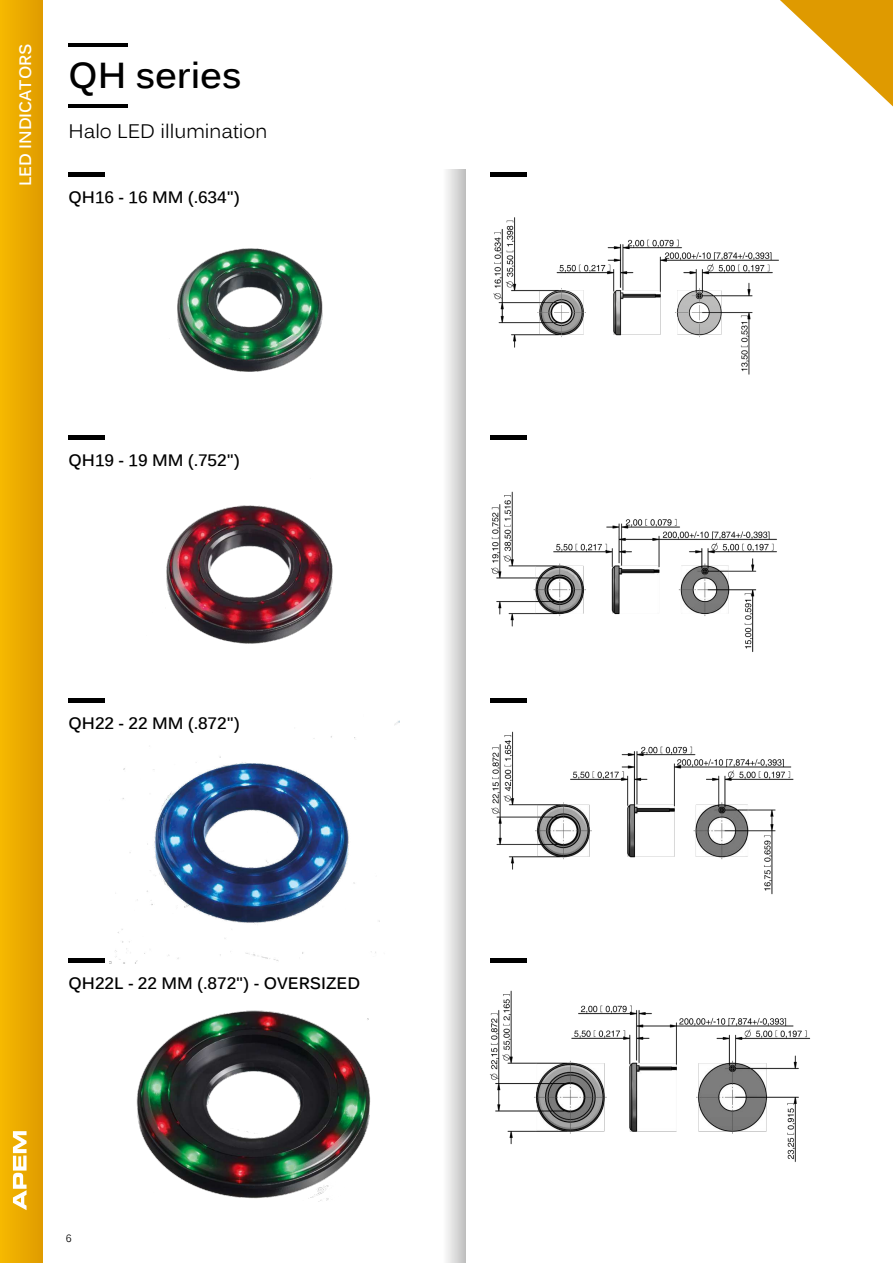
<style>
.page{position:relative;width:893px;height:1263px;background:#fff}
.page>*{position:absolute;margin:0;border:0;box-sizing:border-box;transform-origin:0 0}
.t1{font:700 36px "Kalinga";color:#000}
.t2{font:19.5px "Kalinga";color:#000}
.t3{font:700 16.5px "Kalinga";color:#000}
.t4{font:700 16.5px "Kalinga";color:#fff}
.t5{font:10.5px "Kalinga";color:#000}
</style>
<div class="page">
<hr style="left:69px;top:104px;width:59px;height:3px;background:#000">
<hr style="left:69px;top:43px;width:59px;height:4px;background:#000">
<hr style="left:69px;top:172px;width:36px;height:4px;background:#000">
<hr style="left:490px;top:172px;width:37px;height:4px;background:#000">
<img style="left:493px;top:218px;width:286px;height:157px">
<hr style="left:69px;top:435px;width:36px;height:4px;background:#000">
<hr style="left:490px;top:435px;width:37px;height:4px;background:#000">
<img style="left:490px;top:491px;width:287px;height:212px">
<hr style="left:69px;top:698px;width:36px;height:4px;background:#000">
<hr style="left:490px;top:698px;width:37px;height:4px;background:#000">
<img style="left:490px;top:731px;width:304px;height:232px">
<hr style="left:69px;top:958px;width:36px;height:4px;background:#000">
<hr style="left:490px;top:958px;width:37px;height:4px;background:#000">
<img style="left:490px;top:990px;width:321px;height:172px">
<div style="left:442px;top:170px;width:24px;height:1093px;background:linear-gradient(to right,#fff,#c2c1c1)"></div>
<img style="left:136px;top:1010px;width:235px;height:192px">
<img style="left:109px;top:720px;width:291px;height:243px">
<img style="left:166px;top:505px;width:167px;height:139px">
<img style="left:177px;top:248px;width:146px;height:124px">
<div style="left:0;top:0;width:42px;height:1263px;background:linear-gradient(to right,#f6b900,#e19d00)"></div>
<svg style="left:13px;top:1131px;width:14px;height:79px"></svg>
<svg style="left:780px;top:0;width:113px;height:106px"></svg>
<p class="t4" style="left:19px;top:186px;width:144px;rotate:-90deg">LED INDICATORS</p>
<h1 class="t1" style="left:69px;top:62px;width:174px">QH series</h1>
<p class="t2" style="left:69px;top:124px;width:200px">Halo LED illumination</p>
<p class="t3" style="left:69px;top:191px;width:173px">QH16 - 16 MM (.634")</p>
<p class="t3" style="left:69px;top:454px;width:173px">QH19 - 19 MM (.752")</p>
<p class="t3" style="left:69px;top:717px;width:173px">QH22 - 22 MM (.872")</p>
<p class="t3" style="left:69px;top:977px;width:293px">QH22L - 22 MM (.872") - OVERSIZED</p>
<p class="t5" style="left:66px;top:1234px;width:7px">6</p>
</div>
